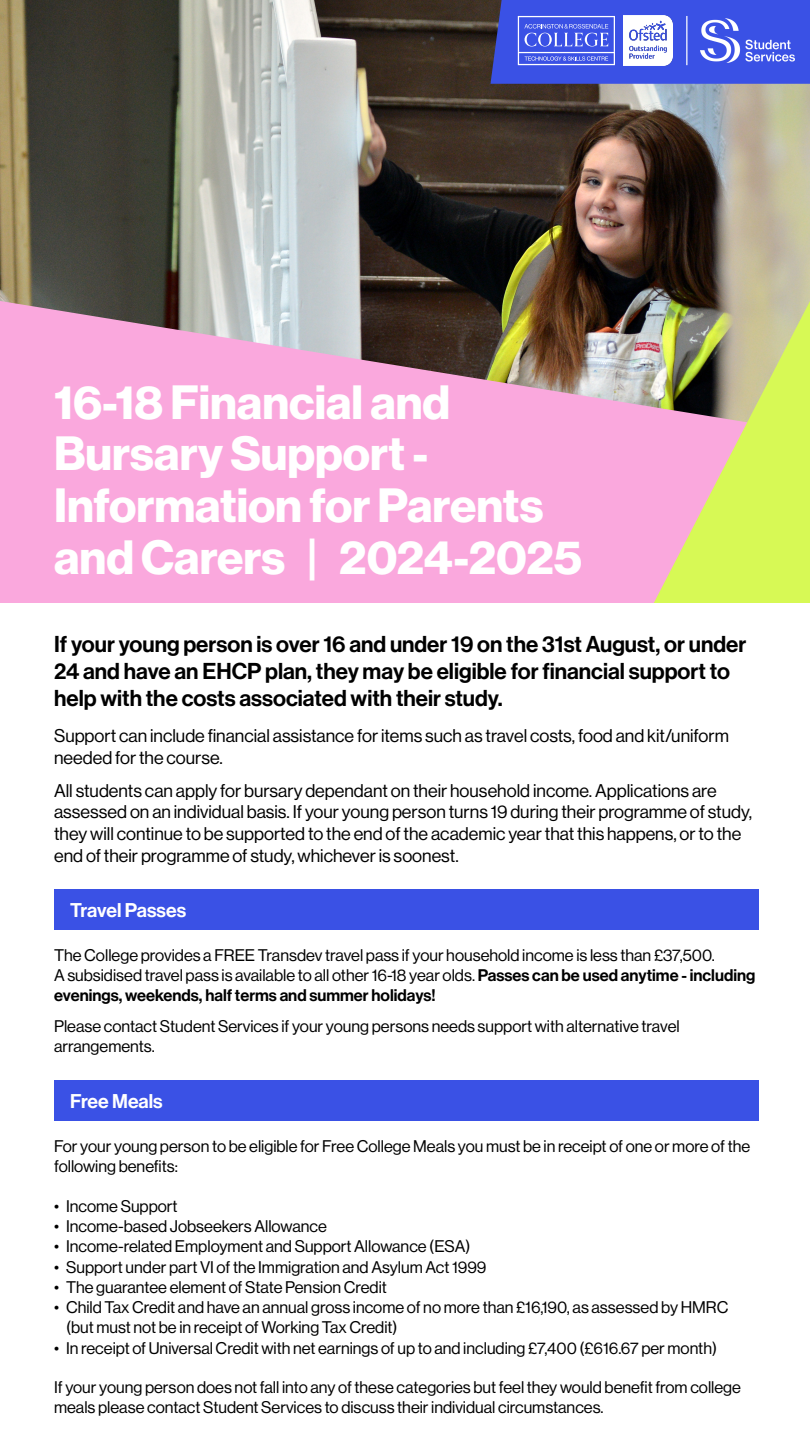
<style>
.page{position:relative;width:810px;height:1440px;background:#fff}
.page>*{position:absolute;margin:0;border:0;box-sizing:border-box;transform-origin:0 0}
.t1{font:47.03px/51.8px "N Haas Grotesk DS Pro 75 Bd";color:#fff}
.t2{font:22.5px/27px "N Haas Grotesk DS Pro 65 Md";color:#000}
.t3{font:19.5px "N Haas Grotesk DS Pro 65 Md";color:#fff}
.t4{font:18px/21.6px "N Haas Grotesk DS Pro 55 Rg";color:#000}
.t5{font:16.5px/19.8px "N Haas Grotesk DS Pro 55 Rg";color:#000}
.t6{font:16.5px/19.8px "N Haas Grotesk DS Pro 65 Md";color:#000}
.s1{font-family:"N Haas Grotesk DS Pro 55 Rg"}
</style>
<div class="page">
<img style="left:0;top:0;width:810px;height:301px">
<svg style="left:0;top:301px;width:654px;height:302px;background:#e49fc8"></svg>
<div style="left:54px;top:890px;width:704px;height:40px;background:#3a51e5"></div>
<div style="left:54px;top:1081px;width:704px;height:40px;background:#3a51e5"></div>
<svg style="left:654px;top:301px;width:156px;height:302px;background:#cccd79"></svg>
<svg style="left:491px;top:0;width:319px;height:84px;background:#4b5fe3"></svg>
<img style="left:624px;top:16px;width:49px;height:49px">
<hr style="left:686px;top:16px;width:1px;height:49px;background:#fff">
<p class="t1" style="left:54px;top:377px;width:530px">16-18 Financial and<br>Bursary Support -<br>Information for Parents and Carers | 2024-2025</p>
<p class="t2" style="left:54px;top:631px;width:694px">If your young person is over 16 and under 19 on the 31st August, or under<br>24 and have an EHCP plan, they may be eligible for financial support to help with the costs associated with their study.</p>
<p class="t4" style="left:54px;top:725px;width:676px">Support can include financial assistance for items such as travel costs, food and kit/uniform needed for the course.</p>
<p class="t4" style="left:54px;top:780px;width:700px">All students can apply for bursary dependant on their household income. Applications are assessed on an individual basis. If your young person turns 19 during their programme of study, they will continue to be supported to the end of the academic year that this happens, or to the end of their programme of study, whichever is soonest.</p>
<p class="t3" style="left:70px;top:899px;width:118px">Travel Passes</p>
<p class="t5" style="left:54px;top:945px;width:662px">The College provides a FREE Transdev travel pass if your household income is less than £37,500.</p>
<p class="t6" style="left:54px;top:965px;width:703px"><span class="s1">A subsidised travel pass is available to all other 16-18 year olds.</span> Passes can be used anytime - including evenings, weekends, half terms and summer holidays!</p>
<p class="t5" style="left:54px;top:1016px;width:627px">Please contact Student Services if your young persons needs support with alternative travel arrangements.</p>
<p class="t3" style="left:70px;top:1090px;width:94px">Free Meals</p>
<p class="t5" style="left:54px;top:1136px;width:698px">For your young person to be eligible for Free College Meals you must be in receipt of one or more of the following benefits:</p>
<p class="t5" style="left:54px;top:1196px;width:125px">• Income Support</p>
<p class="t5" style="left:54px;top:1217px;width:274px">• Income-based Jobseekers Allowance</p>
<p class="t5" style="left:54px;top:1237px;width:418px">• Income-related Employment and Support Allowance (ESA)</p>
<p class="t5" style="left:54px;top:1257px;width:434px">• Support under part VI of the Immigration and Asylum Act 1999</p>
<p class="t5" style="left:54px;top:1277px;width:334px">• The guarantee element of State Pension Credit</p>
<p class="t5" style="left:66px;top:1297px;width:664px;line-height:20.2px;text-indent:-12px">• Child Tax Credit and have an annual gross income of no more than £16,190, as assessed by HMRC (but must not be in receipt of Working Tax Credit)</p>
<p class="t5" style="left:54px;top:1338px;width:664px">• In receipt of Universal Credit with net earnings of up to and including £7,400 (£616.67 per month)</p>
<p class="t5" style="left:54px;top:1378px;width:688px">If your young person does not fall into any of these categories but feel they would benefit from college meals please contact Student Services to discuss their individual circumstances.</p>
</div>
